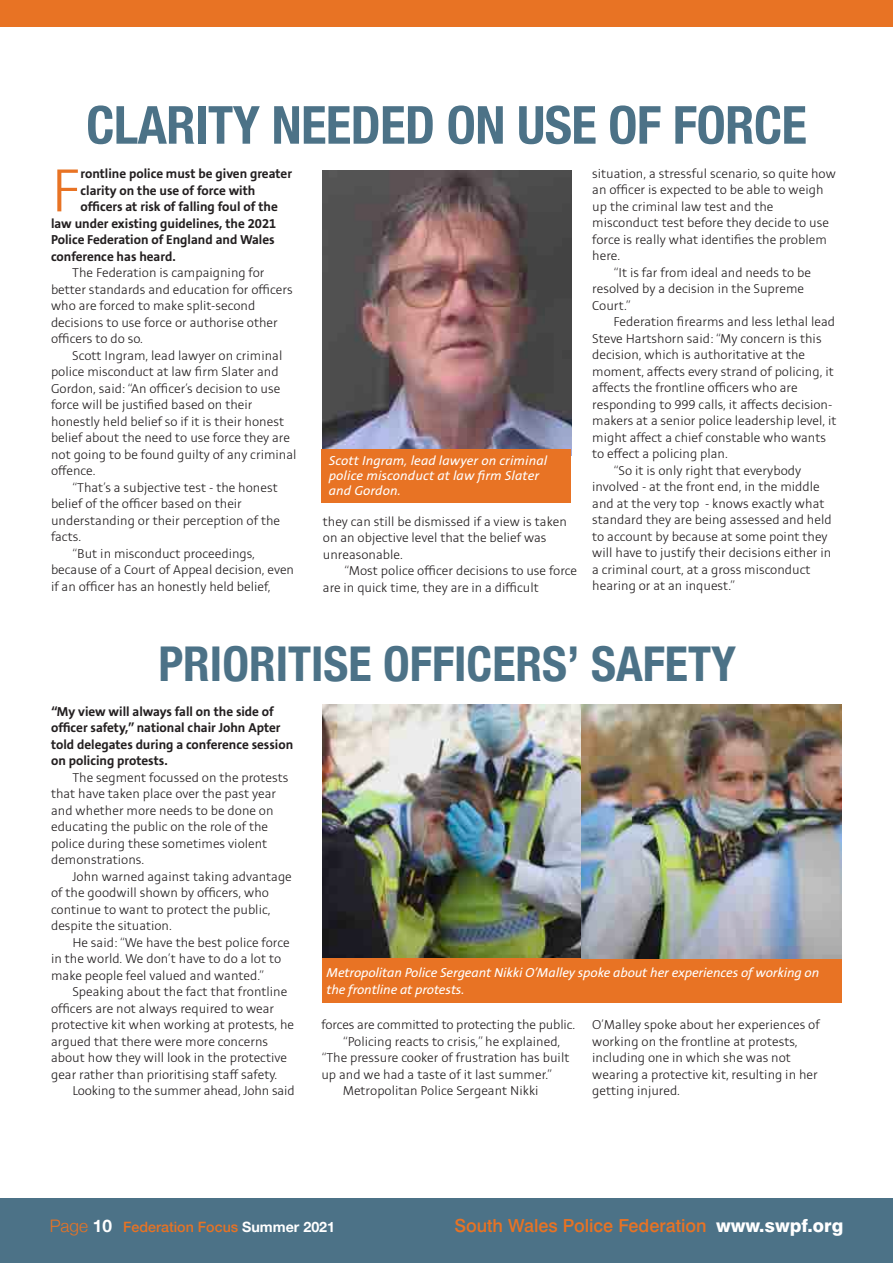
<style>
.page{position:relative;width:893px;height:1263px;background:#fff}
.page>*{position:absolute;margin:0;border:0;box-sizing:border-box;transform-origin:0 0}
.t1{font:300 67.35px "Stinnes Sans";color:#e87324}
.t2{font:700 condensed 52.5px "Helvetica Neue";letter-spacing:-.01em;color:#4c7287}
.t3{font:700 condensed 48px "Helvetica Neue";color:#4c7287}
.t4{font:500 18px "Swiss 721 BT";color:#e87324}
.t5{font:300 14.25px/16.5px "Stinnes Sans";color:#231f20}
.t6{font:700 14.25px/16.5px "Stinnes Sans";color:#231f20}
.t7{font:italic 14.25px/15px "Stinnes Sans";letter-spacing:-.005em;color:#fff}
.t8{font:500 14.25px "Helvetica Neue";color:#e87324}
.s1{font-weight:300;font-size:17.25px}
.s2{font-weight:700;font-size:17.25px;color:#fff}
.s3{font-weight:700;color:#fff}
.s4{font-weight:800;color:#fff}
</style>
<div class="page">
<div style="left:0;top:1199px;width:893px;height:64px;background:#4c7287"></div>
<div style="left:0;top:0;width:893px;height:27px;background:#e87324"></div>
<img style="left:322px;top:705px;width:520px;height:254px">
<img style="left:322px;top:171px;width:249px;height:278px">
<div style="left:322px;top:449px;width:249px;height:54px;background:#e87324"></div>
<div style="left:322px;top:959px;width:520px;height:44px;background:#e87324"></div>
<p class="t2" style="left:86px;top:81px;width:722px">CLARITY NEEDED ON USE OF FORCE</p>
<p class="t1" style="left:51px;top:159px;width:31px">F</p>
<p class="t6" style="left:81px;top:166px;width:213px">rontline police must be given greater</p>
<p class="t6" style="left:81px;top:183px;width:176px">clarity on the use of force with</p>
<p class="t6" style="left:81px;top:199px;width:199px">officers at risk of falling foul of the</p>
<p class="t6" style="left:51px;top:216px;width:227px">law under existing guidelines, the 2021</p>
<p class="t6" style="left:51px;top:232px;width:225px">Police Federation of England and Wales</p>
<p class="t6" style="left:51px;top:249px;width:126px">conference has heard.</p>
<p class="t5" style="left:51px;top:265px;width:243px;text-indent:21px">The Federation is campaigning for better standards and education for officers who are forced to make split-second decisions to use force or authorise other officers to do so.</p>
<p class="t5" style="left:51px;top:348px;width:247px;text-indent:21px">Scott Ingram, lead lawyer on criminal police misconduct at law firm Slater and Gordon, said: “An officer’s decision to use force will be justified based on their honestly held belief so if it is their honest belief about the need to use force they are not going to be found guilty of any criminal offence.</p>
<p class="t5" style="left:51px;top:480px;width:231px;text-indent:21px">“That’s a subjective test - the honest belief of the officer based on their understanding or their perception of the facts.</p>
<p class="t5" style="left:51px;top:546px;width:245px;text-indent:21px">“But in misconduct proceedings, because of a Court of Appeal decision, even if an officer has an honestly held belief,</p>
<p class="t7" style="left:329px;top:454px;width:220px">Scott Ingram, lead lawyer on criminal police misconduct at law firm Slater and Gordon.</p>
<p class="t5" style="left:323px;top:514px;width:245px">they can still be dismissed if a view is taken on an objective level that the belief was unreasonable.</p>
<p class="t5" style="left:323px;top:563px;width:256px;text-indent:21px">“Most police officer decisions to use force are in quick time, they are in a difficult</p>
<p class="t5" style="left:592px;top:166px;width:245px">situation, a stressful scenario, so quite how an officer is expected to be able to weigh up the criminal law test and the misconduct test before they decide to use force is really what identifies the problem here.</p>
<p class="t5" style="left:592px;top:265px;width:220px;text-indent:21px">“It is far from ideal and needs to be resolved by a decision in the Supreme<br>Court.”</p>
<p class="t5" style="left:592px;top:314px;width:246px;text-indent:21px">Federation firearms and less lethal lead Steve Hartshorn said: “My concern is this decision, which is authoritative at the moment, affects every strand of policing, it affects the frontline officers who are responding to 999 calls, it affects decision&shy;makers at a senior police leadership level, it might affect a chief constable who wants to effect a policing plan.</p>
<p class="t5" style="left:592px;top:463px;width:241px;text-indent:21px">“So it is only right that everybody involved - at the front end, in the middle and at the very top - knows exactly what standard they are being assessed and held to account by because at some point they will have to justify their decisions either in a criminal court, at a gross misconduct hearing or at an inquest.”</p>
<p class="t3" style="left:158px;top:624px;width:579px">PRIORITISE OFFICERS’ SAFETY</p>
<p class="t6" style="left:51px;top:703px;width:244px">“My view will always fall on the side of officer safety,” national chair John Apter told delegates during a conference session on policing protests.</p>
<p class="t5" style="left:51px;top:769px;width:239px;text-indent:21px">The segment focussed on the protests that have taken place over the past year and whether more needs to be done on educating the public on the role of the police during these sometimes violent demonstrations.</p>
<p class="t5" style="left:51px;top:868px;width:242px;text-indent:21px">John warned against taking advantage of the goodwill shown by officers, who continue to want to protect the public, despite the situation.</p>
<p class="t5" style="left:51px;top:934px;width:240px;text-indent:21px">He said: “We have the best police force in the world. We don’t have to do a lot to make people feel valued and wanted.”</p>
<p class="t5" style="left:51px;top:984px;width:245px;text-indent:21px">Speaking about the fact that frontline officers are not always required to wear protective kit when working at protests, he argued that there were more concerns about how they will look in the protective gear rather than prioritising staff safety.</p>
<p class="t5" style="left:72px;top:1083px;width:224px">Looking to the summer ahead, John said</p>
<p class="t7" style="left:326px;top:965px;width:494px;line-height:16.5px">Metropolitan Police Sergeant Nikki O’Malley spoke about her experiences of working on the frontline at protests.</p>
<p class="t5" style="left:321px;top:1017px;width:255px">forces are committed to protecting the public.</p>
<p class="t5" style="left:321px;top:1033px;width:249px;text-indent:21px">“Policing reacts to crisis,” he explained, “The pressure cooker of frustration has built up and we had a taste of it last summer.”</p>
<p class="t5" style="left:343px;top:1083px;width:197px">Metropolitan Police Sergeant Nikki</p>
<p class="t5" style="left:592px;top:1017px;width:229px">O’Malley spoke about her experiences of working on the frontline at protests, including one in which she was not wearing a protective kit, resulting in her getting injured.</p>
<p class="t8" style="left:50px;top:1215px;width:287px"><span class="s1">Page</span> <span class="s2">10</span> Federation Focus <span class="s3">Summer 2021</span></p>
<p class="t4" style="left:454px;top:1214px;width:391px">South Wales Police Federation <span class="s4">www.swpf.org</span></p>
</div>
